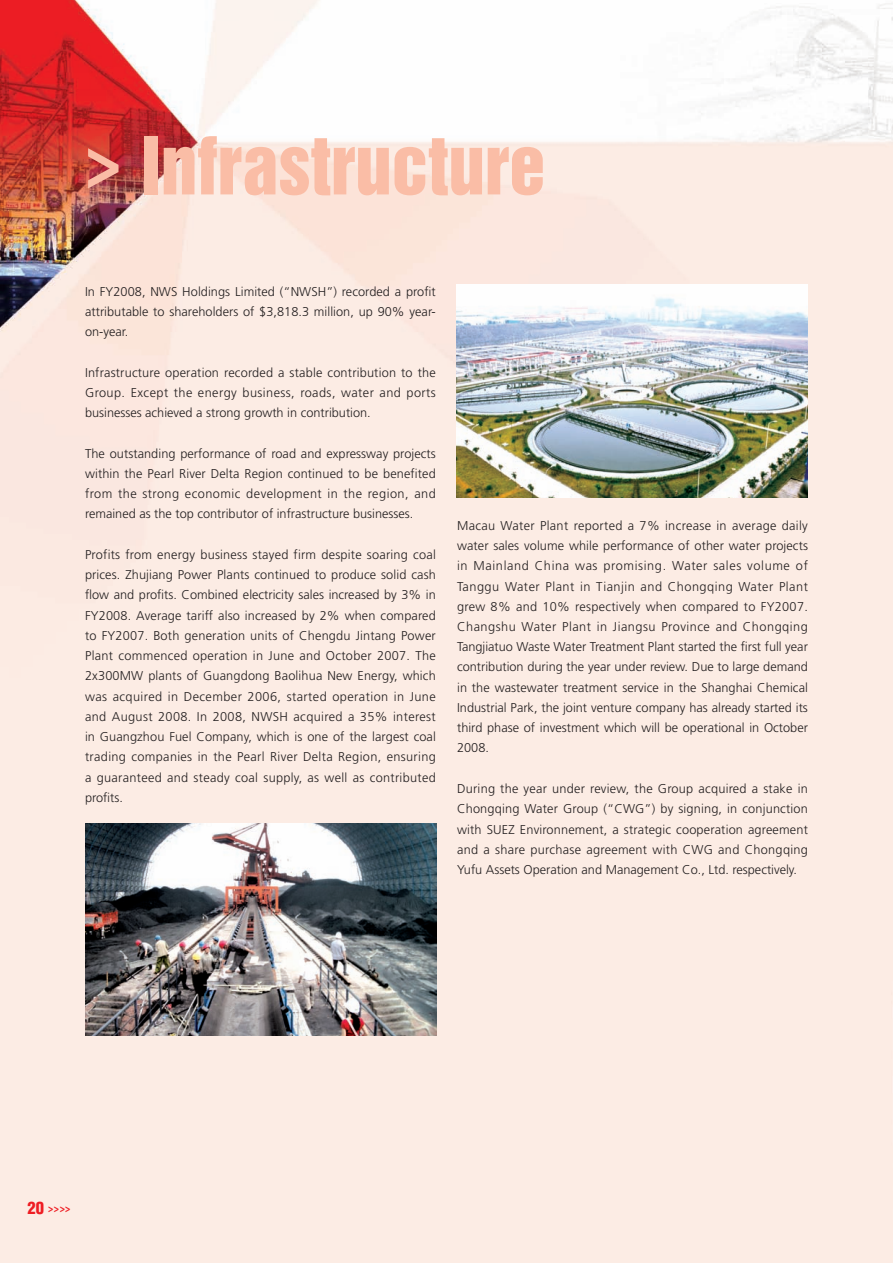
<style>
.page{position:relative;width:893px;height:1263px;background:#fff}
.page>*{position:absolute;margin:0;border:0;box-sizing:border-box;transform-origin:0 0}
.t1{font:72.9px "Helvetica Inserat LT Std";color:#fabda6}
.t2{font:300 12.75px/20.2px "Frutiger LT Std";color:#231f20;text-align:justify}
.t3{font:900 condensed 10.5px "Helvetica LT Std";color:#ee1d23}
.s1{font-family:"Helvetica LT Std";font-weight:700;font-stretch:condensed}
.s2{font-size:16.5px}
</style>
<div class="page">
<img style="left:0;top:0;width:893px;height:1263px">
<img style="left:457px;top:285px;width:351px;height:212px">
<img style="left:85px;top:823px;width:351px;height:213px">
<h1 class="t1" style="left:85px;top:135px;width:462px"><span class="s1">&gt;</span> Infrastructure</h1>
<p class="t2" style="left:85px;top:282px;width:352px">In FY2008, NWS Holdings Limited (“NWSH”) recorded a profit attributable to shareholders of $3,818.3 million, up 90% year&shy;on-year.</p>
<p class="t2" style="left:85px;top:363px;width:352px">Infrastructure operation recorded a stable contribution to the Group. Except the energy business, roads, water and ports businesses achieved a strong growth in contribution.</p>
<p class="t2" style="left:85px;top:444px;width:352px">The outstanding performance of road and expressway projects within the Pearl River Delta Region continued to be benefited from the strong economic development in the region, and remained as the top contributor of infrastructure businesses.</p>
<p class="t2" style="left:85px;top:545px;width:352px">Profits from energy business stayed firm despite soaring coal prices. Zhujiang Power Plants continued to produce solid cash flow and profits. Combined electricity sales increased by 3% in FY2008. Average tariff also increased by 2% when compared to FY2007. Both generation units of Chengdu Jintang Power Plant commenced operation in June and October 2007. The 2x300MW plants of Guangdong Baolihua New Energy, which was acquired in December 2006, started operation in June and August 2008. In 2008, NWSH acquired a 35% interest in Guangzhou Fuel Company, which is one of the largest coal trading companies in the Pearl River Delta Region, ensuring a guaranteed and steady coal supply, as well as contributed profits.</p>
<p class="t2" style="left:457px;top:516px;width:352px">Macau Water Plant reported a 7% increase in average daily water sales volume while performance of other water projects in Mainland China was promising. Water sales volume of Tanggu Water Plant in Tianjin and Chongqing Water Plant grew 8% and 10% respectively when compared to FY2007.<br>Changshu Water Plant in Jiangsu Province and Chongqing Tangjiatuo Waste Water Treatment Plant started the first full year contribution during the year under review. Due to large demand in the wastewater treatment service in the Shanghai Chemical Industrial Park, the joint venture company has already started its third phase of investment which will be operational in October 2008.</p>
<p class="t2" style="left:457px;top:779px;width:352px">During the year under review, the Group acquired a stake in Chongqing Water Group (“CWG”) by signing, in conjunction with SUEZ Environnement, a strategic cooperation agreement and a share purchase agreement with CWG and Chongqing Yufu Assets Operation and Management Co., Ltd. respectively.</p>
<p class="t3" style="left:28px;top:1204px;width:44px"><span class="s2">20</span> &gt;&gt;&gt;&gt;</p>
</div>
